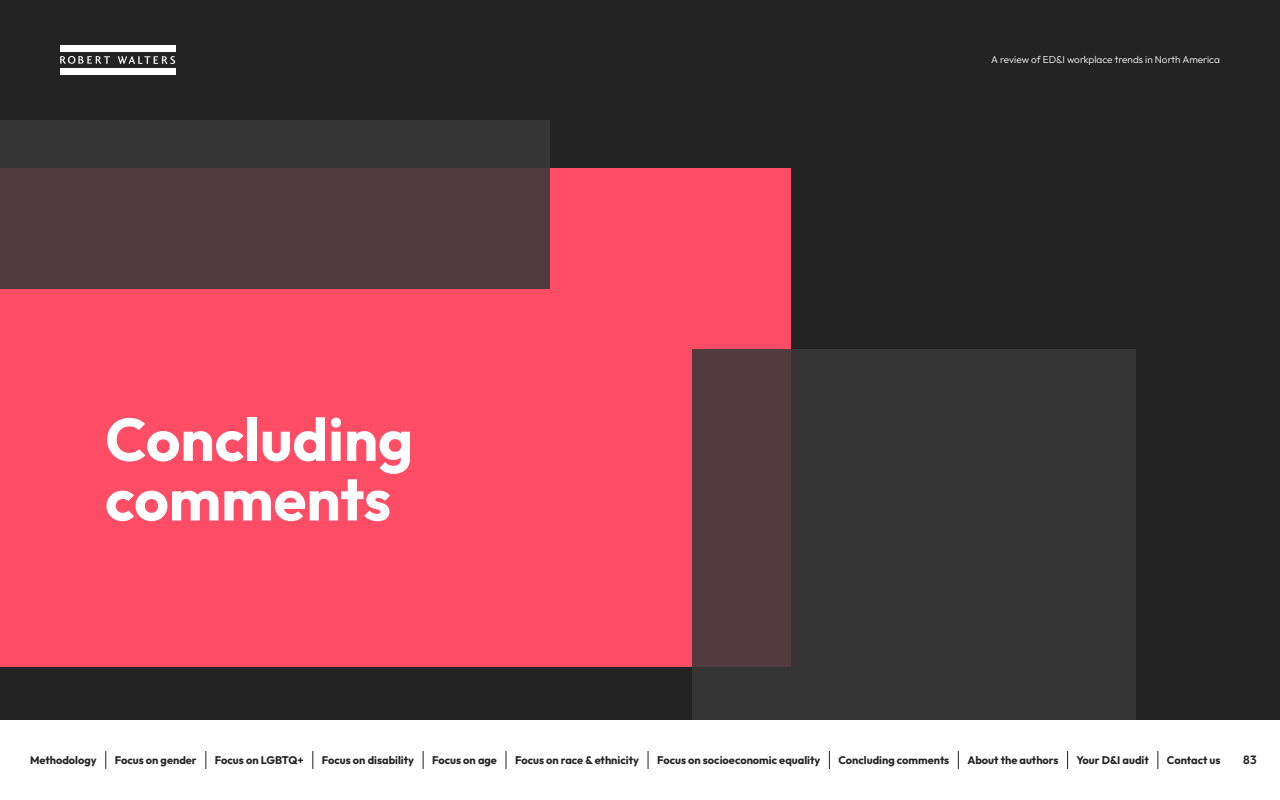
<style>
.page{position:relative;width:1280px;height:800px;background:#fff}
.page>*{position:absolute;margin:0;border:0;box-sizing:border-box;transform-origin:0 0}
.Heading_1{font:700 60px/59.6px "Outfit";color:#fff}
.t1{font:600 12px "Outfit";color:#232323}
.t2{font:700 11px "Outfit";color:#232323}
.Heading_3{font:300 10px "Outfit";color:#fff}
</style>
<div class="page">
<svg style="left:105px;top:751px;width:1px;height:18px"></svg>
<svg style="left:205px;top:751px;width:1px;height:18px"></svg>
<svg style="left:312px;top:751px;width:1px;height:18px"></svg>
<svg style="left:423px;top:751px;width:1px;height:18px"></svg>
<svg style="left:506px;top:751px;width:1px;height:18px"></svg>
<svg style="left:648px;top:751px;width:1px;height:18px"></svg>
<svg style="left:958px;top:751px;width:1px;height:18px"></svg>
<svg style="left:829px;top:751px;width:1px;height:18px"></svg>
<svg style="left:1067px;top:751px;width:1px;height:18px"></svg>
<svg style="left:1157px;top:751px;width:1px;height:18px"></svg>
<div style="left:0;top:0;width:1280px;height:720px;background:#232323"></div>
<div style="left:0;top:168px;width:791px;height:498px;background:#ff4d66"></div>
<svg style="left:0;top:120px;width:550px;height:169px;background:#47393b"></svg>
<svg style="left:692px;top:349px;width:444px;height:371px;background:#3a3636"></svg>
<div style="left:60px;top:45px;width:115px;height:7px;background:#fff"></div>
<div style="left:60px;top:68px;width:115px;height:7px;background:#fff"></div>
<svg style="left:60px;top:56px;width:50px;height:8px"></svg>
<svg style="left:118px;top:56px;width:57px;height:8px"></svg>
<h1 class="Heading_1" style="left:105px;top:410px;width:310px">Concluding comments</h1>
<p class="Heading_3" style="left:991px;top:54px;width:230px">A review of ED&amp;I workplace trends in North America</p>
<p class="t2" style="left:30px;top:754px;width:68px">Methodology</p>
<p class="t2" style="left:115px;top:754px;width:84px">Focus on gender</p>
<p class="t2" style="left:215px;top:754px;width:90px">Focus on LGBTQ+</p>
<p class="t2" style="left:322px;top:754px;width:94px">Focus on disability</p>
<p class="t2" style="left:432px;top:754px;width:66px">Focus on age</p>
<p class="t2" style="left:515px;top:754px;width:126px">Focus on race &amp; ethnicity</p>
<p class="t2" style="left:657px;top:754px;width:165px">Focus on socioeconomic equality</p>
<p class="t2" style="left:838px;top:754px;width:112px">Concluding comments</p>
<p class="t2" style="left:967px;top:754px;width:93px">About the authors</p>
<p class="t2" style="left:1077px;top:754px;width:74px">Your D&amp;I audit</p>
<p class="t2" style="left:1167px;top:754px;width:55px">Contact us</p>
<p class="t1" style="left:1243px;top:753px;width:15px">83</p>
</div>
